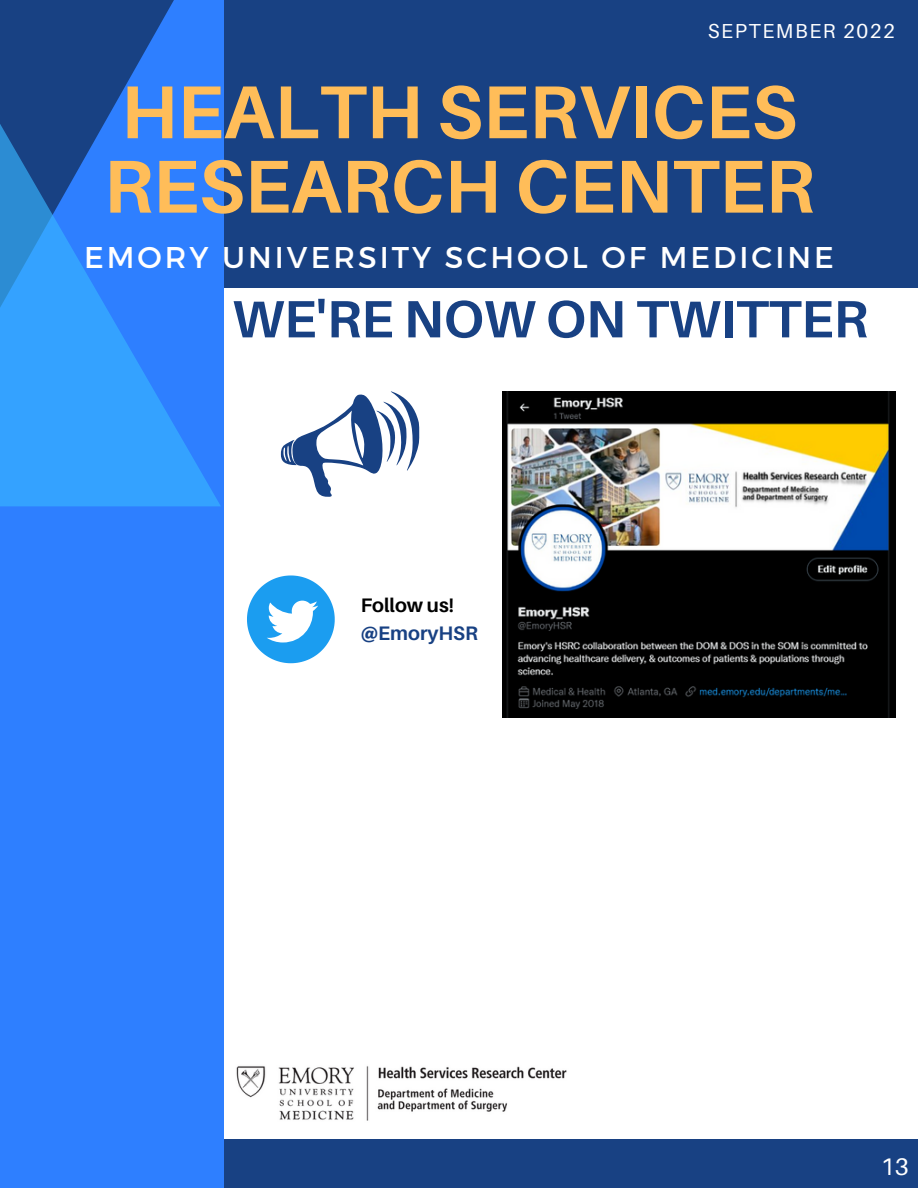
<style>
.page{position:relative;width:918px;height:1188px;background:#fff}
.page>*{position:absolute;margin:0;border:0;box-sizing:border-box;transform-origin:0 0}
.t1{font:700 75px/74.4px "Aileron";color:#ffbd59}
.t2{font:700 52.5px "Aileron";color:#184183}
.t3{font:30px "Montserrat";letter-spacing:.1em;color:#fff}
.t4{font:24px "Aileron";color:#fff}
.t5{font:20.25px "Aileron";letter-spacing:.08em;color:#fff}
.t6{font:700 19.5px "Aileron";color:#184183}
.t7{font:700 19.5px "Aileron";color:#000}
</style>
<div class="page">
<div style="left:221px;top:1140px;width:697px;height:48px;background:#184183"></div>
<div style="left:0;top:0;width:918px;height:288px;background:#184183"></div>
<div style="left:0;top:0;width:223px;height:1188px;background:#2e7fff"></div>
<svg style="left:0;top:0;width:224px;height:414px;fill:#184183"></svg>
<svg style="left:0;top:69px;width:221px;height:437px"></svg>
<img style="left:236px;top:1066px;width:331px;height:55px">
<svg style="left:247px;top:575px;width:88px;height:88px"></svg>
<svg style="left:281px;top:391px;width:138px;height:106px"></svg>
<img style="left:503px;top:391px;width:392px;height:326px">
<p class="t5" style="left:708px;top:19px;width:189px">SEPTEMBER 2022</p>
<h1 class="t1" style="left:104px;top:73px;width:712px">HEALTH SERVICES<br>RESEARCH CENTER</h1>
<p class="t3" style="left:84px;top:238px;width:751px">EMORY UNIVERSITY SCHOOL OF MEDICINE</p>
<h2 class="t2" style="left:232px;top:286px;width:637px">WE'RE NOW ON TWITTER</h2>
<p class="t7" style="left:361px;top:593px;width:95px">Follow us!</p>
<p class="t6" style="left:361px;top:621px;width:119px">@EmoryHSR</p>
<p class="t4" style="left:881px;top:1152px;width:29px">13</p>
</div>
